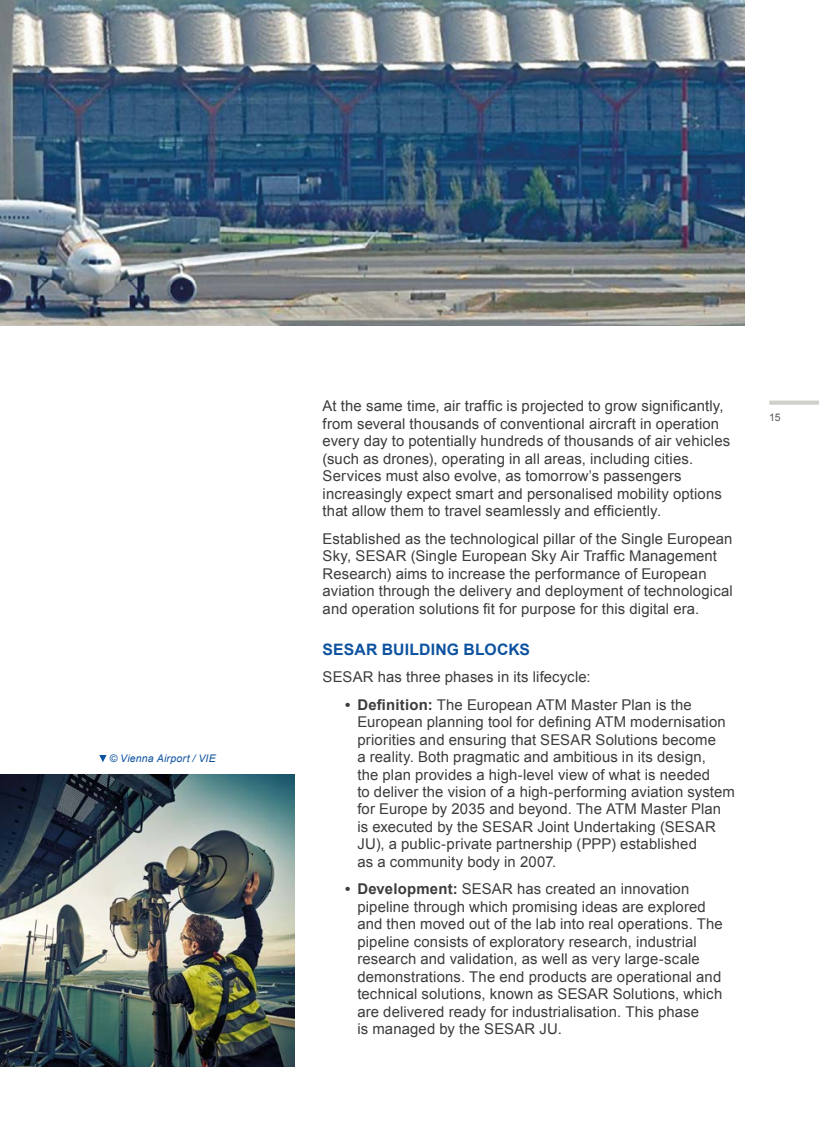
<style>
.page{position:relative;width:819px;height:1141px;background:#fff}
.page>*{position:absolute;margin:0;border:0;box-sizing:border-box;transform-origin:0 0}
.t1{font:700 15.75px "Arial";letter-spacing:.01em;color:#0d52a0}
.t2{font:14.88px/17.5px "Arial";letter-spacing:.01em;color:#3c3c3b}
.t3{font:italic 10.5px "Arial";letter-spacing:.02em;color:#0d52a0}
.t4{font:10.5px "Arial";color:#575754}
.s1{font-weight:700}
</style>
<div class="page">
<svg style="left:769px;top:401px;width:50px;height:4px"></svg>
<img style="left:0;top:0;width:744px;height:326px">
<svg style="left:99px;top:755px;width:7px;height:7px"></svg>
<img style="left:0;top:775px;width:294px;height:292px">
<p class="t3" style="left:109px;top:752px;width:108px">© Vienna Airport / VIE</p>
<p class="t2" style="left:322px;top:398px;width:409px">At the same time, air traffic is projected to grow significantly, from several thousands of conventional aircraft in operation every day to potentially hundreds of thousands of air vehicles (such as drones), operating in all areas, including cities.<br>Services must also evolve, as tomorrow’s passengers increasingly expect smart and personalised mobility options that allow them to travel seamlessly and efficiently.</p>
<p class="t2" style="left:322px;top:530px;width:411px">Established as the technological pillar of the Single European Sky, SESAR (Single European Sky Air Traffic Management Research) aims to increase the performance of European aviation through the delivery and deployment of technological and operation solutions fit for purpose for this digital era.</p>
<p class="t1" style="left:322px;top:639px;width:209px">SESAR BUILDING BLOCKS</p>
<p class="t2" style="left:322px;top:668px;width:269px">SESAR has three phases in its lifecycle:</p>
<p class="t2" style="left:357px;top:696px;width:379px;text-indent:-12px"><span class="s1">• Definition:</span> The European ATM Master Plan is the European planning tool for defining ATM modernisation priorities and ensuring that SESAR Solutions become<br>a reality. Both pragmatic and ambitious in its design,<br>the plan provides a high-level view of what is needed<br>to deliver the vision of a high-performing aviation system for Europe by 2035 and beyond. The ATM Master Plan is executed by the SESAR Joint Undertaking (SESAR JU), a public-private partnership (PPP) established<br>as a community body in 2007.</p>
<p class="t2" style="left:357px;top:881px;width:367px;text-indent:-12px"><span class="s1">• Development:</span> SESAR has created an innovation pipeline through which promising ideas are explored and then moved out of the lab into real operations. The pipeline consists of exploratory research, industrial research and validation, as well as very large-scale demonstrations. The end products are operational and technical solutions, known as SESAR Solutions, which are delivered ready for industrialisation. This phase<br>is managed by the SESAR JU.</p>
<p class="t4" style="left:769px;top:410px;width:13px">15</p>
</div>
